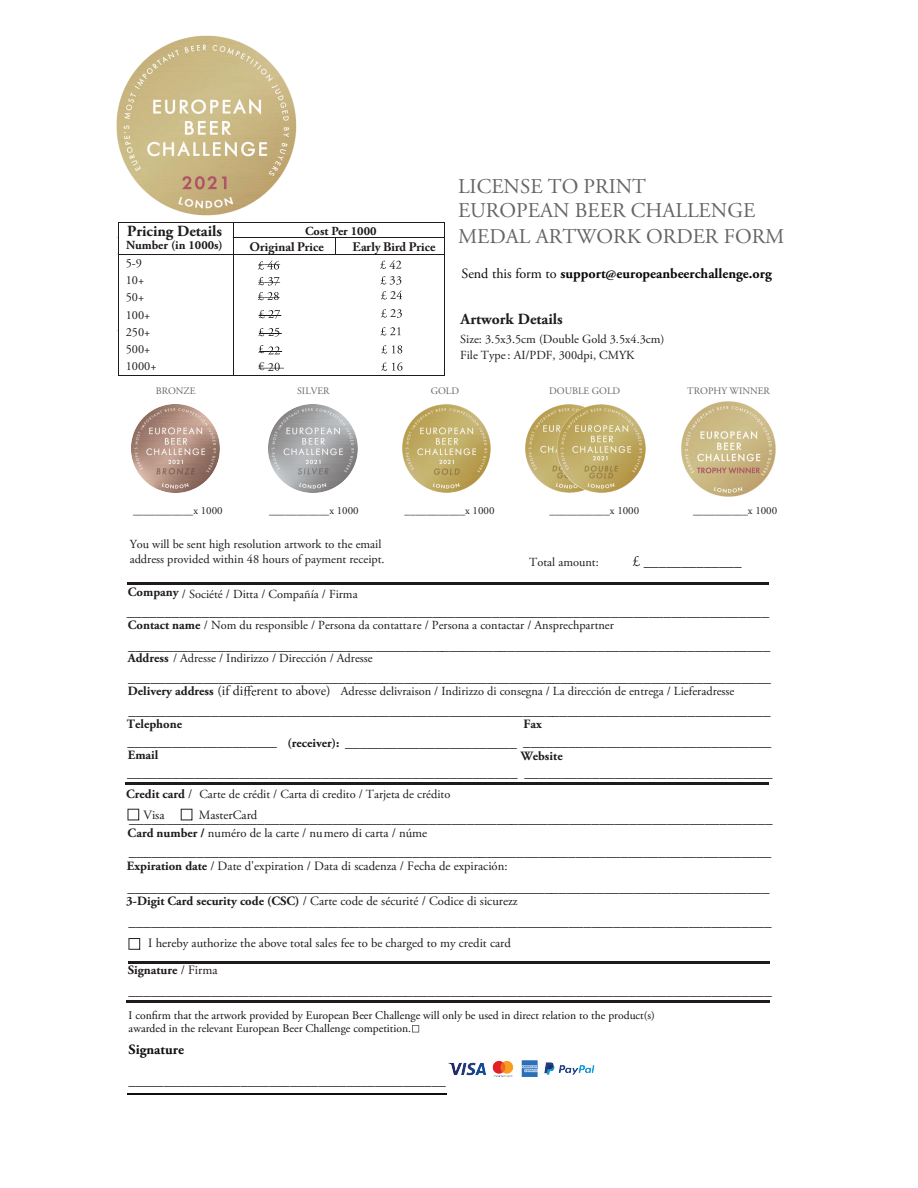
<style>
.page{position:relative;width:918px;height:1188px;background:#fff}
.page>*{position:absolute;margin:0;border:0;box-sizing:border-box;transform-origin:0 0}
.t1{font:21px/24.9px "Adobe Garamond Pro";color:#636567}
.t2{font:700 15.45px "Adobe Garamond Pro";color:#1f1b1c}
.t3{font:700 15.45px "Adobe Garamond Pro";color:#201c1d}
.t4{font:15px/32.2px "Adobe Garamond Pro";color:#1f1b1c}
.t5{font:15px "Adobe Garamond Pro";color:#1e1a1b}
.t6{font:700 14.1px "Adobe Garamond Pro";color:#080a09}
.t7{font:14.1px "Adobe Garamond Pro";color:#0e100f}
.t8{font:700 14.1px "Adobe Garamond Pro";color:#0e100f}
.t9{font:12.75px/27.2px "Adobe Garamond Pro";color:#1f1b1c}
.t10{font:700 12.75px "Adobe Garamond Pro";color:#1f1b1c}
.t11{font:12.3px/17.2px "Adobe Garamond Pro";color:#1f1b1c}
.t12{font:12.3px/17.2px "Adobe Garamond Pro";color:#201c1d}
.t13{font:700 12.3px "Adobe Caslon Pro";color:#1e1a1b}
.t14{font:700 12.3px "Adobe Garamond Pro";color:#1f1b1c}
.t15{font:700 12.3px "Adobe Garamond Pro";color:#1e1a1b}
.t16{font:11.55px/14px "Adobe Garamond Pro";color:#0e100f}
.t17{font:10.95px "Adobe Garamond Pro";color:#201c1d}
.t18{font:9.9px "Adobe Garamond Pro";color:#636567}
.s1{font-weight:400}
.s2{font-weight:700;font-size:12.75px}
.s3{font-size:13.8px}
.s4{font-size:12.75px}
.s5{font-weight:700}
</style>
<div class="page">
<hr style="left:127px;top:582px;width:642px;height:2px;background:#1f1b1c">
<hr style="left:125px;top:783px;width:643px;height:2px;background:#1f1b1c">
<svg style="left:244px;top:686px;width:12px;height:10px"></svg>
<hr style="left:128px;top:961px;width:642px;height:2px;background:#1f1b1c">
<hr style="left:126px;top:1000px;width:644px;height:2px;background:#1f1b1c">
<svg style="left:128px;top:938px;width:12px;height:12px"></svg>
<svg style="left:128px;top:809px;width:11px;height:11px"></svg>
<svg style="left:181px;top:809px;width:11px;height:11px"></svg>
<svg style="left:633px;top:556px;width:7px;height:10px"></svg>
<hr style="left:118px;top:222px;width:327px;height:1px;background:#1f1b1c">
<hr style="left:118px;top:222px;width:1px;height:154px;background:#1f1b1c">
<hr style="left:444px;top:223px;width:1px;height:153px;background:#1f1b1c">
<hr style="left:118px;top:376px;width:327px;height:1px;background:#1f1b1c">
<hr style="left:233px;top:223px;width:1px;height:152px;background:#1f1b1c">
<svg style="left:119px;top:238px;width:325px;height:17px"></svg>
<hr style="left:233px;top:237px;width:211px;height:1px;background:#1f1b1c">
<svg style="left:258px;top:277px;width:22px;height:9px"></svg>
<svg style="left:258px;top:292px;width:22px;height:8px"></svg>
<svg style="left:258px;top:261px;width:22px;height:9px"></svg>
<svg style="left:259px;top:310px;width:22px;height:9px"></svg>
<svg style="left:258px;top:328px;width:24px;height:9px"></svg>
<svg style="left:258px;top:363px;width:26px;height:8px"></svg>
<svg style="left:380px;top:261px;width:6px;height:8px"></svg>
<svg style="left:396px;top:261px;width:5px;height:8px"></svg>
<svg style="left:381px;top:276px;width:5px;height:9px"></svg>
<svg style="left:381px;top:291px;width:6px;height:9px"></svg>
<svg style="left:396px;top:276px;width:6px;height:23px"></svg>
<svg style="left:381px;top:309px;width:6px;height:9px"></svg>
<svg style="left:397px;top:309px;width:5px;height:9px"></svg>
<svg style="left:381px;top:327px;width:20px;height:9px"></svg>
<svg style="left:382px;top:345px;width:20px;height:9px"></svg>
<svg style="left:258px;top:345px;width:24px;height:9px"></svg>
<svg style="left:381px;top:362px;width:22px;height:9px"></svg>
<img style="left:681px;top:402px;width:95px;height:94px">
<img style="left:117px;top:35px;width:180px;height:180px">
<img style="left:268px;top:404px;width:90px;height:89px">
<img style="left:525px;top:404px;width:121px;height:89px">
<img style="left:402px;top:404px;width:89px;height:89px">
<img style="left:131px;top:404px;width:89px;height:89px">
<svg style="left:412px;top:1025px;width:7px;height:7px"></svg>
<hr style="left:127px;top:1093px;width:320px;height:2px;background:#0e100f">
<img style="left:448px;top:1060px;width:147px;height:17px">
<p class="t3" style="left:127px;top:222px;width:97px">Pricing Details</p>
<p class="t12" style="left:126px;top:255px;width:20px">5-9<br>10+<br>50+</p>
<p class="t11" style="left:126px;top:307px;width:32px">100+<br>250+<br>500+<br>1000+</p>
<p class="t14" style="left:126px;top:238px;width:98px">Number (in 1000s)</p>
<p class="t15" style="left:305px;top:224px;width:73px">Cost Per 1000</p>
<p class="t13" style="left:250px;top:240px;width:76px">Original Price</p>
<p class="t13" style="left:352px;top:240px;width:85px">Early Bird Price</p>
<p class="t11" style="left:258px;top:358px;width:17px">€ 2</p>
<p class="t11" style="left:389px;top:257px;width:8px;line-height:15.3px;text-align:justify">4<br>3<br>2</p>
<p class="t11" style="left:390px;top:305px;width:8px">2</p>
<h1 class="t1" style="left:458px;top:174px;width:328px">LICENSE TO PRINT<br>EUROPEAN BEER CHALLENGE<br>MEDAL ARTWORK ORDER FORM</h1>
<p class="t6" style="left:461px;top:265px;width:312px"><span class="s1">Send this form to</span> support@europeanbeerchallenge.org</p>
<p class="t2" style="left:461px;top:310px;width:104px">Artwork Details</p>
<p class="t12" style="left:460px;top:332px;width:206px;line-height:15.8px">Size: 3.5x3.5cm (Double Gold 3.5x4.3cm)<br>File Type: AI/PDF, 300dpi, CMYK</p>
<p class="t18" style="left:156px;top:385px;width:42px">BRONZE</p>
<p class="t18" style="left:297px;top:385px;width:34px">SILVER</p>
<p class="t18" style="left:431px;top:385px;width:30px">GOLD</p>
<p class="t18" style="left:549px;top:385px;width:72px">DOUBLE GOLD</p>
<p class="t18" style="left:687px;top:385px;width:84px">TROPHY WINNER</p>
<p class="t17" style="left:133px;top:504px;width:91px">___________x 1000</p>
<p class="t17" style="left:269px;top:504px;width:91px">___________x 1000</p>
<p class="t17" style="left:405px;top:504px;width:91px">___________x 1000</p>
<p class="t17" style="left:550px;top:504px;width:91px">___________x 1000</p>
<p class="t17" style="left:693px;top:504px;width:86px">__________x 1000</p>
<p class="t12" style="left:130px;top:537px;width:256px;line-height:14.9px">You will be sent high resolution artwork to the email<br>wdedivorps serdda myapfos ruoh84niht i . tpi ecertne</p>
<p class="t11" style="left:529px;top:554px;width:71px">Total amount:</p>
<p class="t5" style="left:644px;top:552px;width:99px">_____________</p>
<p class="t11" style="left:128px;top:585px;width:231px"><span class="s2">Company</span> / Société / Ditta / Compañía / Firma</p>
<p class="t11" style="left:128px;top:617px;width:488px"><span class="s2">Contact name</span> / Nom du responsible / Persona da contattare / Persona a contactar / Ansprechpartner</p>
<p class="t11" style="left:128px;top:650px;width:246px"><span class="s2">Address</span> / Adresse / Indirizzo / Dirección / Adresse</p>
<p class="t11" style="left:128px;top:683px;width:608px"><span class="s2">Delivery address</span> <span class="s3">(if di rent to above)</span> Adresse delivraison / Indirizzo di consegna / La dirección de entrega / Lieferadresse</p>
<p class="t10" style="left:127px;top:716px;width:57px">T enohpe l e</p>
<p class="t10" style="left:523px;top:716px;width:20px">xaF</p>
<p class="t10" style="left:287px;top:735px;width:54px">(receiver):</p>
<p class="t10" style="left:128px;top:748px;width:32px">Email</p>
<p class="t4" style="left:127px;top:596px;width:644px">______________________________________________________________________________________</p>
<p class="t4" style="left:128px;top:629px;width:644px">______________________________________________________________________________________ ______________________________________________________________________________________</p>
<p class="t4" style="left:129px;top:695px;width:644px">______________________________________________________________________________________</p>
<p class="t4" style="left:127px;top:726px;width:151px">____________________</p>
<p class="t4" style="left:345px;top:726px;width:429px;line-height:30.9px;text-align:right">_______________________ _________________________________ _________________________________</p>
<p class="t10" style="left:521px;top:748px;width:43px">Website</p>
<p class="t4" style="left:127px;top:756px;width:392px">____________________________________________________</p>
<p class="t11" style="left:126px;top:786px;width:326px"><span class="s2">Credit card</span> <span class="s4">/</span> Carte de crédit / Carta di credito / Tarjeta de crédito</p>
<p class="t9" style="left:143px;top:802px;width:23px">Visa</p>
<p class="t9" style="left:199px;top:802px;width:60px">MasterCard</p>
<p class="t4" style="left:129px;top:803px;width:645px">______________________________________________________________________________________</p>
<p class="t9" style="left:128px;top:819px;width:301px"><span class="s5">Card number /</span> numéro de la carte / nu mero di carta / núme</p>
<p class="t4" style="left:129px;top:836px;width:644px">______________________________________________________________________________________</p>
<p class="t9" style="left:127px;top:853px;width:382px"><span class="s5">Expiration date</span> / Date d'expiration / Data di scadenza / Fecha de expiración:</p>
<p class="t9" style="left:126px;top:888px;width:393px"><span class="s5">3-Digit Card security code (CSC)</span> / Carte code de sécurité / Codice di sicurezz</p>
<p class="t9" style="left:128px;top:930px;width:385px;text-indent:20px">I hereby authorize the above total sales fee to be charged to my credit card<br><span class="s5">Signature</span> / Firma</p>
<p class="t4" style="left:128px;top:975px;width:645px">______________________________________________________________________________________</p>
<p class="t4" style="left:128px;top:871px;width:644px">______________________________________________________________________________________</p>
<p class="t4" style="left:129px;top:906px;width:645px">______________________________________________________________________________________</p>
<p class="t16" style="left:129px;top:1008px;width:528px">I confirm that the artwork provided by European Beer Challenge will only be used in direct relation to the product(s) awarded in the relevant European Beer Challenge competition.</p>
<p class="t8" style="left:128px;top:1042px;width:57px">Signature</p>
<p class="t7" style="left:128px;top:1072px;width:319px">_____________________________________________</p>
</div>
